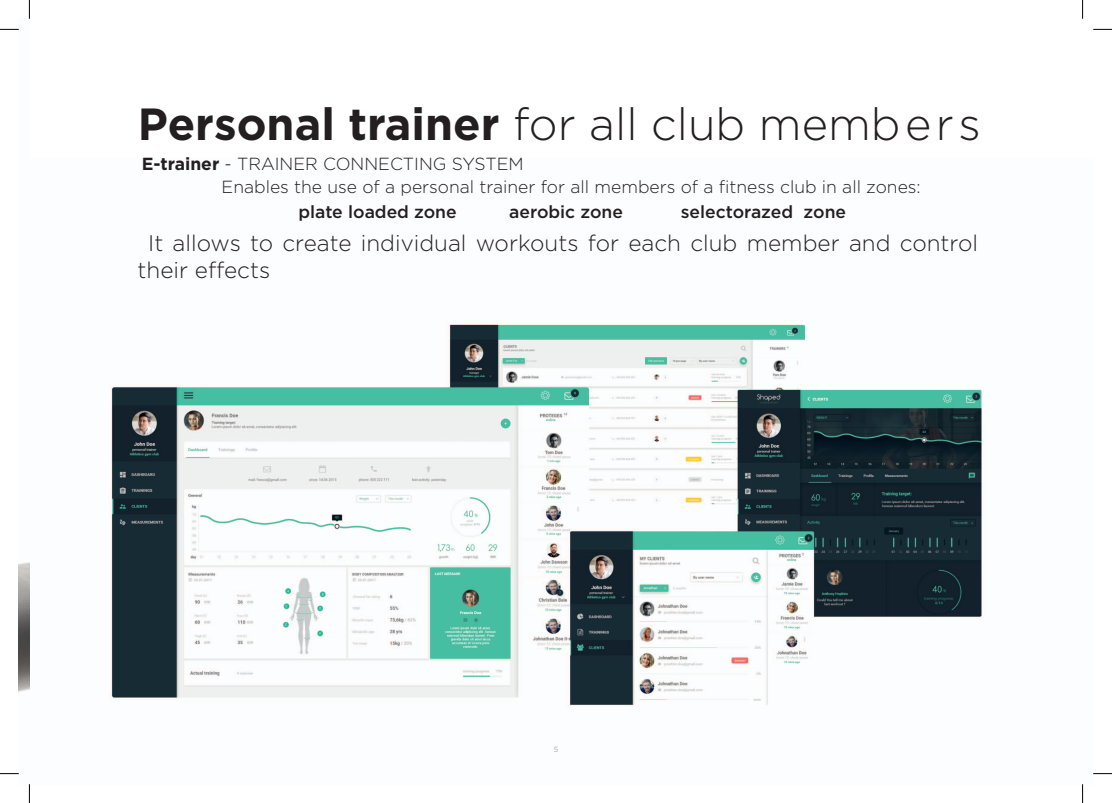
<style>
.page{position:relative;width:1112px;height:803px;background:#fff}
.page>*{position:absolute;margin:0;border:0;box-sizing:border-box;transform-origin:0 0}
.tekst_pl{font:300 45px "Gotham";color:#231f20}
.tekst_pl-2{font:300 22.5px/27px "Gotham";color:#231f20}
.tekst_pl-3{font:300 17.5px "Gotham";color:#231f20}
.tekst_pl-4{font:500 17.5px "Gotham";color:#231f20}
.paginacja{font:7.5px "Gotham";color:#a8a9ad}
.s1{font-weight:700}
</style>
<div class="page">
<img style="left:29px;top:324px;width:954px;height:382px">
<img style="left:19px;top:562px;width:10px;height:130px">
<svg style="left:0;top:29px;width:19px;height:1px"></svg>
<svg style="left:1093px;top:29px;width:18px;height:1px"></svg>
<svg style="left:0;top:773px;width:19px;height:1px"></svg>
<svg style="left:1093px;top:773px;width:18px;height:1px"></svg>
<svg style="left:29px;top:0;width:1px;height:19px"></svg>
<svg style="left:29px;top:784px;width:1px;height:19px"></svg>
<svg style="left:1082px;top:0;width:1px;height:19px"></svg>
<svg style="left:1082px;top:784px;width:1px;height:19px"></svg>
<p class="tekst_pl" style="left:138px;top:95px;width:844px"><span class="s1">Personal trainer</span> for all club members</p>
<p class="tekst_pl-3" style="left:142px;top:153px;width:383px"><span class="s1">E-trainer</span> - TRAINER CONNECTING SYSTEM</p>
<p class="tekst_pl-3" style="left:221px;top:176px;width:700px">Enables the use of a personal trainer for all members of a fitness club in all zones:</p>
<p class="tekst_pl-4" style="left:298px;top:200px;width:160px">plate loaded zone</p>
<p class="tekst_pl-4" style="left:509px;top:200px;width:115px">aerobic zone</p>
<p class="tekst_pl-4" style="left:680px;top:200px;width:167px">selectorazed zone</p>
<p class="tekst_pl-2" style="left:137px;top:228px;width:841px;text-indent:11px">It allows to create individual workouts for each club member and control their effects</p>
<p class="paginacja" style="left:553px;top:745px;width:6px">5</p>
</div>
